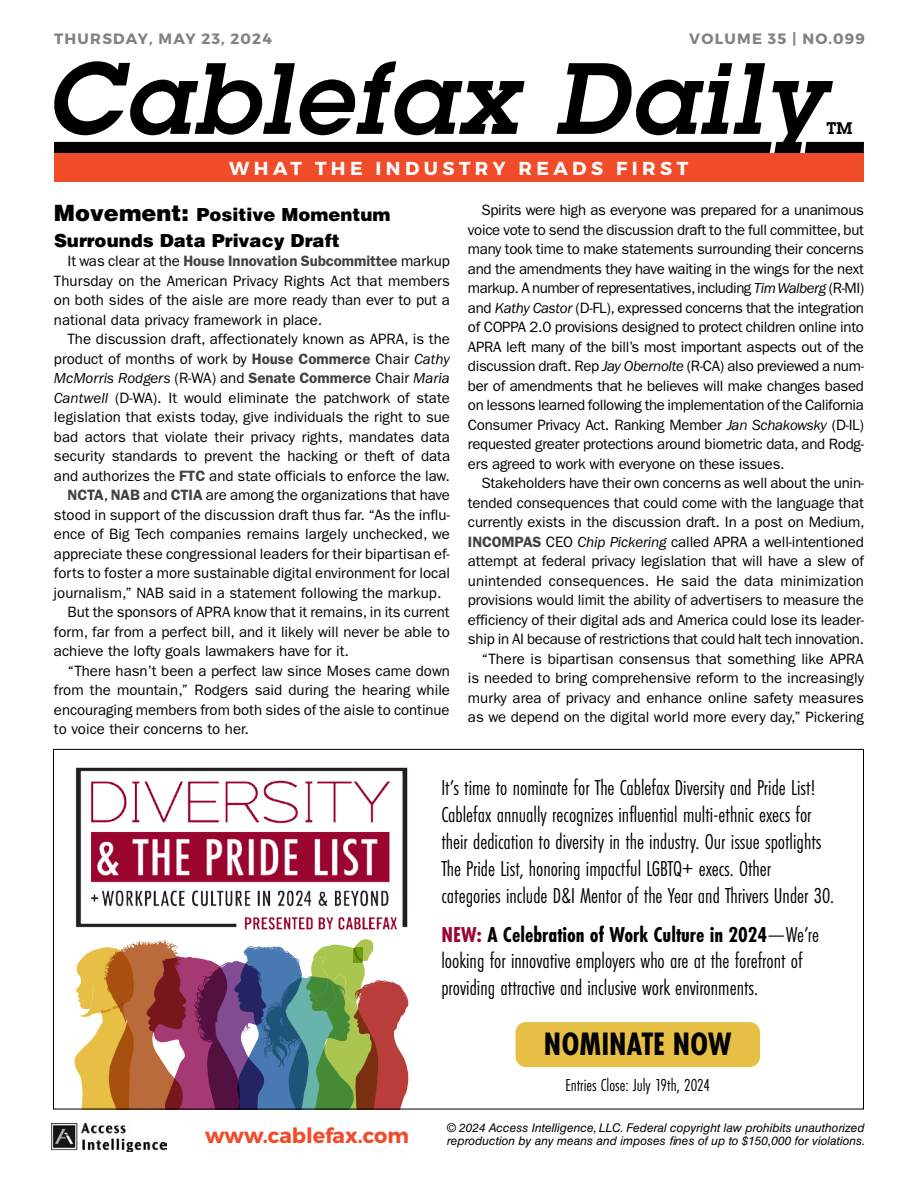
<style>
.page{position:relative;width:918px;height:1188px;background:#fff}
.page>*{position:absolute;margin:0;border:0;box-sizing:border-box;transform-origin:0 0}
.t1{font:italic 600 99px "Lubalin Graph Std";letter-spacing:.03em;color:#000}
.t2{font:700 33.6px "Futura PT Cond";color:#000}
.t3{font:22.35px/26.8px "Futura PT Cond";color:#000}
.t4{font:700 21px "Montserrat";color:#f04c2a}
.t5{font:700 18.75px "Montserrat";letter-spacing:.235em;color:#fff}
.t6{font:900 18px/25.5px "Helvetica LT Std";color:#000}
.t7{font:18px "Futura PT Cond";color:#000}
.t8{font:600 16.5px "Lubalin Graph Std";color:#000}
.t9{font:15px/19.5px "ITC Franklin Gothic Std";color:#000;text-align:justify}
.t10{font:italic 15px "ITC Franklin Gothic Std";color:#000}
.t11{font:700 15px "Montserrat";letter-spacing:.085em;color:#808285}
.t12{font:italic 12px/13.5px "Helvetica LT Std";color:#000}
.s1{font-size:22.5px}
.s2{font-weight:600;color:#414042}
.s3{font-style:italic}
.s4{font-style:normal}
.s5{font-weight:600;font-style:normal;color:#414042}
.s6{font-weight:700;color:#9a0530}
.s7{font-weight:700}
</style>
<div class="page">
<div style="left:54px;top:142px;width:718px;height:11px;background:#000"></div>
<svg style="left:805px;top:142px;width:59px;height:11px"></svg>
<div style="left:54px;top:153px;width:809px;height:29px;background:#f04c2a"></div>
<img style="left:52px;top:1123px;width:115px;height:29px">
<svg style="left:75px;top:939px;width:333px;height:168px;background:#9a7f71"></svg>
<div style="left:516px;top:1022px;width:244px;height:45px;background:#e6bf44;border-radius:10px"></div>
<img style="left:75px;top:767px;width:333px;height:163px">
<p class="t11" style="left:54px;top:29px;width:219px">THURSDAY, MAY 23, 2024</p>
<p class="t11" style="left:689px;top:29px;width:177px">VOLUME 35 | NO.099</p>
<h1 class="t1" style="left:46px;top:33px;width:779px">Cablefax Daily</h1>
<p class="t8" style="left:827px;top:117px;width:27px">TM</p>
<p class="t5" style="left:229px;top:157px;width:460px">WHAT THE INDUSTRY READS FIRST</p>
<p class="t6" style="left:54px;top:202px;width:338px"><span class="s1">Movement:</span> Positive Momentum<br>Surrounds Data Privacy Draft</p>
<p class="t9" style="left:54px;top:252px;width:398px;text-indent:14px">It was clear at the <span class="s2">House Innovation Subcommittee</span> markup Thursday on the American Privacy Rights Act that members on both sides of the aisle are more ready than ever to put a national data privacy framework in place.</p>
<p class="t9" style="left:67px;top:330px;width:384px">The discussion draft, affectionately known as APRA, is the</p>
<p class="t9" style="left:54px;top:349px;width:398px">product of months of work by <span class="s2">House Commerce</span> Chair <span class="s3">Cathy</span></p>
<p class="t10" style="left:54px;top:370px;width:397px">McMorris Rodgers <span class="s4">(R-WA) and</span> <span class="s5">Senate Commerce</span> <span class="s4">Chair</span> Maria</p>
<p class="t9" style="left:54px;top:388px;width:397px"><span class="s3">Cantwell</span> (D-WA). It would eliminate the patchwork of state</p>
<p class="t9" style="left:54px;top:408px;width:398px">legislation that exists today, give individuals the right to sue</p>
<p class="t9" style="left:54px;top:427px;width:398px">bad actors that violate their privacy rights, mandates data</p>
<p class="t9" style="left:54px;top:447px;width:398px">security standards to prevent the hacking or theft of data</p>
<p class="t9" style="left:54px;top:466px;width:398px">and authorizes the <span class="s2">FTC</span> and state officials to enforce the law.</p>
<p class="t9" style="left:67px;top:486px;width:384px"><span class="s2">NCTA</span>, <span class="s2">NAB</span> and <span class="s2">CTIA</span> are among the organizations that have</p>
<p class="t9" style="left:54px;top:505px;width:397px">stood in support of the discussion draft thus far. “As the influ-</p>
<p class="t9" style="left:54px;top:525px;width:398px">ence of Big Tech companies remains largely unchecked, we</p>
<p class="t9" style="left:54px;top:544px;width:397px">appreciate these congressional leaders for their bipartisan ef-</p>
<p class="t9" style="left:54px;top:564px;width:398px">forts to foster a more sustainable digital environment for local</p>
<p class="t9" style="left:54px;top:583px;width:389px">journalism,” NAB said in a statement following the markup.</p>
<p class="t9" style="left:67px;top:603px;width:384px">But the sponsors of APRA know that it remains, in its current</p>
<p class="t9" style="left:54px;top:622px;width:397px">form, far from a perfect bill, and it likely will never be able to</p>
<p class="t9" style="left:54px;top:642px;width:297px">achieve the lofty goals lawmakers have for it.</p>
<p class="t9" style="left:67px;top:661px;width:384px">“There hasn’t been a perfect law since Moses came down</p>
<p class="t9" style="left:54px;top:681px;width:398px">from the mountain,” Rodgers said during the hearing while</p>
<p class="t9" style="left:54px;top:700px;width:397px">encouraging members from both sides of the aisle to continue</p>
<p class="t9" style="left:54px;top:720px;width:196px">to voice their concerns to her.</p>
<p class="t9" style="left:468px;top:201px;width:398px;text-indent:14px">Spirits were high as everyone was prepared for a unanimous voice vote to send the discussion draft to the full committee, but many took time to make statements surrounding their concerns and the amendments they have waiting in the wings for the next markup. A number of representatives, including <span class="s3">Tim Walberg</span> (R-MI) and <span class="s3">Kathy Castor</span> (D-FL), expressed concerns that the integration of COPPA 2.0 provisions designed to protect children online into APRA left many of the bill’s most important aspects out of the discussion draft. Rep <span class="s3">Jay Obernolte</span> (R-CA) also previewed a num&shy;ber of amendments that he believes will make changes based on lessons learned following the implementation of the California Consumer Privacy Act. Ranking Member <span class="s3">Jan Schakowsky</span> (D-IL) requested greater protections around biometric data, and Rodg&shy;ers agreed to work with everyone on these issues.</p>
<p class="t9" style="left:468px;top:474px;width:398px;text-align:right">Stakeholders have their own concerns as well about the unin&shy;tended consequences that could come with the language that currently exists in the discussion draft. In a post on Medium, <span class="s2">INCOMPAS</span> CEO <span class="s3">Chip Pickering</span> called APRA a well-intentioned attempt at federal privacy legislation that will have a slew of unintended consequences. He said the data minimization provisions would limit the ability of advertisers to measure the efficiency of their digital ads and America could lose its leader&shy;ship in AI because of restrictions that could halt tech innovation. “There is bipartisan consensus that something like APRA is needed to bring comprehensive reform to the increasingly murky area of privacy and enhance online safety measures as we depend on the digital world more every day,” Pickering</p>
<p class="t3" style="left:441px;top:774px;width:394px">It’s time to nominate for The Cablefax Diversity and Pride List!<br>Cablefax annually recognizes influential multi-ethnic execs for their dedication to diversity in the industry. Our issue spotlights The Pride List, honoring impactful LGBTQ+ execs. Other categories include D&amp;I Mentor of the Year and Thrivers Under 30.</p>
<h3 class="t3" style="left:441px;top:921px;width:379px"><span class="s6">NEW:</span> <span class="s7">A Celebration of Work Culture in 2024</span>—We’re looking for innovative employers who are at the forefront of providing attractive and inclusive work environments.</h3>
<h2 class="t2" style="left:544px;top:1024px;width:189px">NOMINATE NOW</h2>
<p class="t7" style="left:565px;top:1075px;width:146px">Entries Close: July 19th, 2024</p>
<h3 class="t4" style="left:205px;top:1123px;width:205px">www.cablefax.com</h3>
<p class="t12" style="left:447px;top:1121px;width:420px">© 2024 Access Intelligence, LLC. Federal copyright law prohibits unauthorized reproduction by any means and imposes fines of up to $150,000 for violations.</p>
</div>
